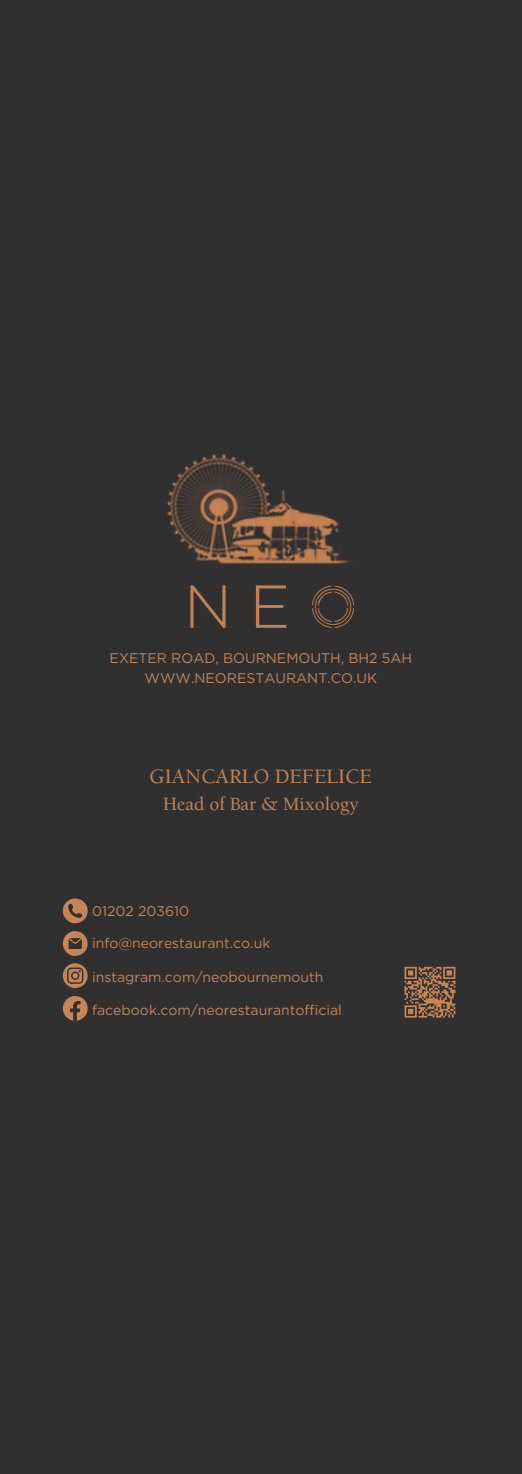
<style>
.page{position:relative;width:522px;height:1474px;background:#fff}
.page>*{position:absolute;margin:0;border:0;box-sizing:border-box;transform-origin:0 0}
.t1{font:500 21px "Berkeley Std";color:#c78454}
.t2{font:500 19.25px "Berkeley Std";color:#c78454}
.t3{font:14px/20.5px "Gotham";color:#c78454;text-align:center}
</style>
<div class="page">
<div style="left:0;top:0;width:521px;height:1474px;background:#303030"></div>
<svg style="left:63px;top:963px;width:25px;height:25px"></svg>
<svg style="left:63px;top:898px;width:25px;height:25px"></svg>
<svg style="left:63px;top:996px;width:25px;height:25px"></svg>
<svg style="left:63px;top:931px;width:25px;height:25px"></svg>
<img style="left:190px;top:585px;width:164px;height:43px">
<img style="left:167px;top:454px;width:185px;height:110px">
<svg style="left:404px;top:966px;width:52px;height:52px"></svg>
<p class="t3" style="left:109px;top:647px;width:303px">EXETER ROAD, BOURNEMOUTH, BH2 5AH<br>WWW.NEORESTAURANT.CO.UK</p>
<h1 class="t1" style="left:149px;top:769px;width:224px">GIANCARLO DEFELICE</h1>
<h2 class="t2" style="left:163px;top:796px;width:197px">Head of Bar &amp; Mixology</h2>
<p class="t3" style="left:92px;top:900px;width:99px">01202 203610</p>
<p class="t3" style="left:92px;top:933px;width:179px">info@neorestaurant.co.uk</p>
<p class="t3" style="left:92px;top:967px;width:232px">instagram.com/neobournemouth</p>
<p class="t3" style="left:92px;top:1000px;width:251px">facebook.com/neorestaurantofficial</p>
</div>
